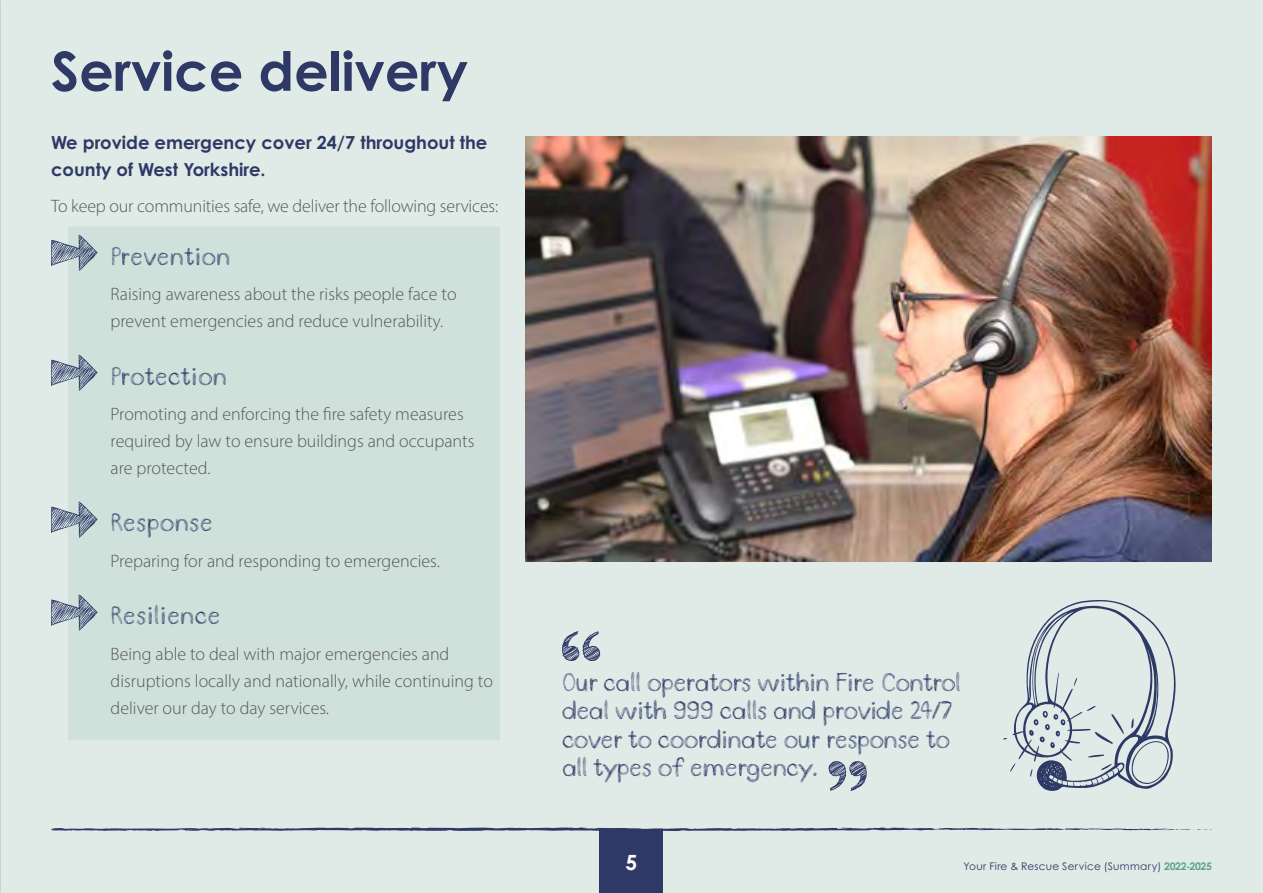
<style>
.page{position:relative;width:1263px;height:893px;background:#e0ebe8}
.page>*{position:absolute;margin:0;border:0;box-sizing:border-box;transform-origin:0 0}
.t1{font:700 54px "Century Gothic Pro";color:#2e3966}
.t2{font:25.5px/28.5px "Doodle Pen";letter-spacing:-.03em;color:#2e3966}
.t3{font:25.5px "Doodle Pen";color:#2e3966}
.t4{font:700 21px "Century Gothic Pro";color:#fff}
.t5{font:300 18px/27px "Myriad Pro";color:#575756}
.t6{font:700 18px/27px "Century Gothic Pro";color:#2e3966}
.t7{font:10.5px "Century Gothic Pro";letter-spacing:.025em;color:#2e3966}
.s1{font-weight:700;color:#5ea08e}
</style>
<div class="page">
<div style="left:68px;top:226px;width:432px;height:514px;background:#d0e1db"></div>
<svg style="left:51px;top:235px;width:47px;height:36px"></svg>
<svg style="left:51px;top:355px;width:47px;height:36px"></svg>
<svg style="left:51px;top:502px;width:47px;height:36px"></svg>
<svg style="left:51px;top:594px;width:47px;height:37px"></svg>
<img style="left:526px;top:136px;width:686px;height:426px">
<svg style="left:1003px;top:600px;width:173px;height:191px"></svg>
<svg style="left:562px;top:631px;width:38px;height:30px"></svg>
<svg style="left:828px;top:761px;width:39px;height:30px"></svg>
<div style="left:600px;top:829px;width:63px;height:64px;background:#2e3966"></div>
<svg style="left:51px;top:827px;width:1161px;height:4px"></svg>
<h1 class="t1" style="left:51px;top:38px;width:418px">Service delivery</h1>
<p class="t6" style="left:51px;top:129px;width:438px">We provide emergency cover 24/7 throughout the county of West Yorkshire.</p>
<p class="t5" style="left:51px;top:192px;width:449px">To keep our communities safe, we deliver the following services:</p>
<h2 class="t3" style="left:111px;top:243px;width:122px">Prevention</h2>
<p class="t5" style="left:111px;top:280px;width:348px">Raising awareness about the risks people face to prevent emergencies and reduce vulnerability.</p>
<h2 class="t3" style="left:111px;top:363px;width:118px">Protection</h2>
<p class="t5" style="left:111px;top:400px;width:365px">Promoting and enforcing the fire safety measures required by law to ensure buildings and occupants are protected.</p>
<h2 class="t3" style="left:111px;top:509px;width:104px">Response</h2>
<p class="t5" style="left:111px;top:547px;width:331px">Preparing for and responding to emergencies.</p>
<h2 class="t3" style="left:111px;top:602px;width:112px">Resilience</h2>
<p class="t5" style="left:111px;top:640px;width:384px">Being able to deal with major emergencies and disruptions locally and nationally, while continuing to deliver our day to day services.</p>
<h2 class="t2" style="left:562px;top:670px;width:401px">Our call operators within Fire Control deal with 999 calls and provide 24/7 cover to coordinate our response to all types of emergency.</h2>
<p class="t4" style="left:626px;top:850px;width:13px">5</p>
<p class="t7" style="left:963px;top:860px;width:250px">Your Fire &amp; Rescue Service (Summary) <span class="s1">2022-2025</span></p>
</div>
